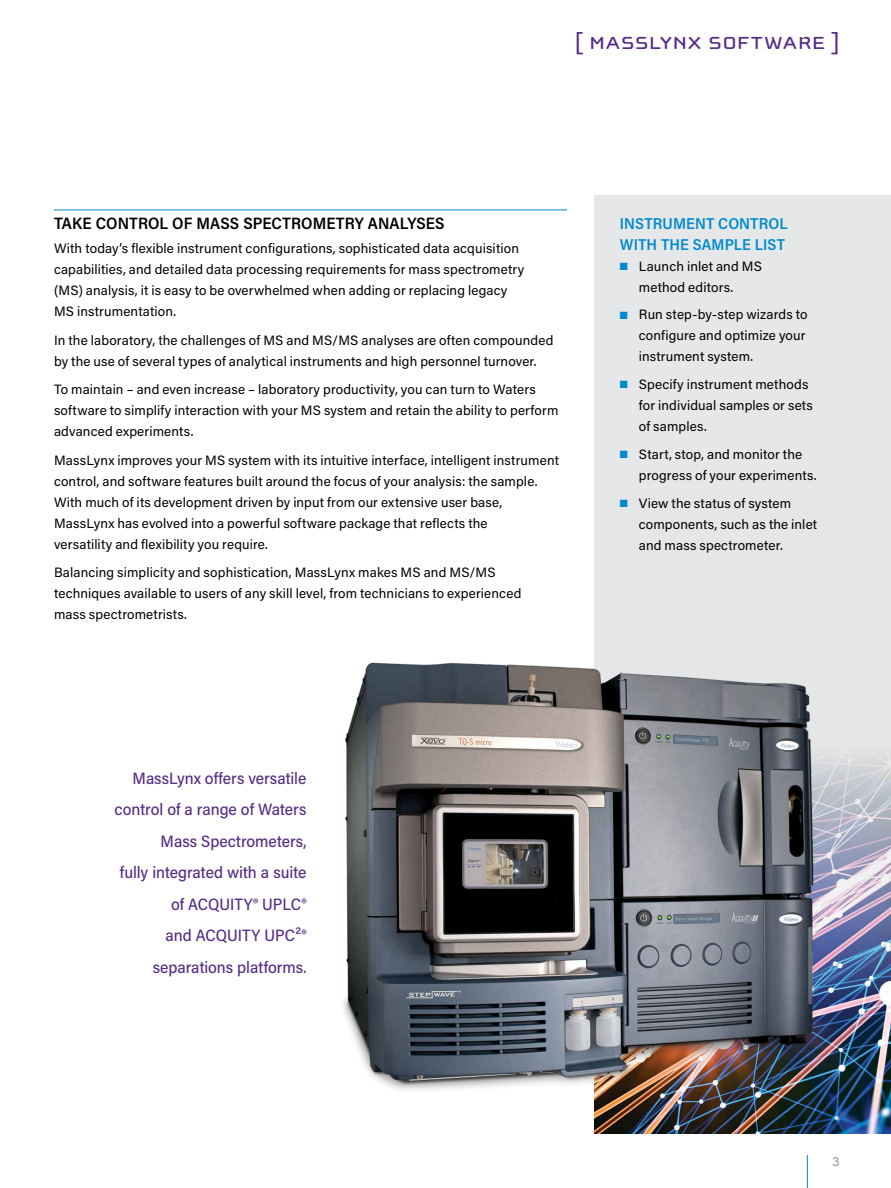
<style>
.page{position:relative;width:891px;height:1188px;background:#fff}
.page>*{position:absolute;margin:0;border:0;box-sizing:border-box;transform-origin:0 0}
.t1{font:25.5px "Cholla Unicase";letter-spacing:.025em;color:#562c85;scale:1.1 1}
.t2{font:500 16.5px/31.5px "Acumin Pro Semi Cond";color:#562c85;text-align:right}
.t3{font:600 16.5px "Acumin Pro Semi Cond";letter-spacing:.005em;color:#000}
.t4{font:600 15.75px/21px "Acumin Pro Semi Cond";letter-spacing:.005em;color:#008ace}
.t5{font:13.5px/21px "Acumin Pro";letter-spacing:.01em;color:#000}
.t6{font:13.5px "Acumin Pro";color:#939598}
.s1{color:#008ace}
</style>
<div class="page">
<hr style="left:807px;top:1155px;width:1px;height:33px;background:#008ace">
<hr style="left:54px;top:210px;width:513px;height:1px;background:#008ace">
<div style="left:594px;top:195px;width:297px;height:939px;background:#e6e7e8"></div>
<img style="left:594px;top:1109px;width:297px;height:25px">
<img style="left:343px;top:662px;width:548px;height:447px">
<h1 class="t1" style="left:574px;top:30px;width:243px">[ MASSLYNX SOFTWARE ]</h1>
<p class="t3" style="left:54px;top:212px;width:392px">TAKE CONTROL OF MASS SPECTROMETRY ANALYSES</p>
<p class="t5" style="left:54px;top:237px;width:472px">With today’s flexible instrument configurations, sophisticated data acquisition capabilities, and detailed data processing requirements for mass spectrometry (MS) analysis, it is easy to be overwhelmed when adding or replacing legacy MS instrumentation.</p>
<p class="t5" style="left:54px;top:329px;width:501px">In the laboratory, the challenges of MS and MS/MS analyses are often compounded by the use of several types of analytical instruments and high personnel turnover.</p>
<p class="t5" style="left:54px;top:378px;width:506px">To maintain – and even increase – laboratory productivity, you can turn to Waters software to simplify interaction with your MS system and retain the ability to perform advanced experiments.</p>
<p class="t5" style="left:54px;top:449px;width:507px">MassLynx improves your MS system with its intuitive interface, intelligent instrument control, and software features built around the focus of your analysis: the sample.<br>With much of its development driven by input from our extensive user base, MassLynx has evolved into a powerful software package that reflects the<br>versatility and flexibility you require.</p>
<p class="t5" style="left:54px;top:561px;width:469px">Balancing simplicity and sophistication, MassLynx makes MS and MS/MS techniques available to users of any skill level, from technicians to experienced mass spectrometrists.</p>
<p class="t2" style="left:115px;top:761px;width:193px">MassLynx offers versatile control of a range of Waters<br>Mass Spectrometers,<br>fully integrated with a suite of ACQUITY® UPLC®<br>and ACQUITY UPC²® separations platforms.</p>
<p class="t4" style="left:620px;top:212px;width:169px">INSTRUMENT CONTROL<br>WITH THE SAMPLE LIST</p>
<p class="t5" style="left:639px;top:255px;width:125px;text-indent:-19px"><span class="s1">■</span> Launch inlet and MS method editors.</p>
<p class="t5" style="left:639px;top:304px;width:170px;text-indent:-19px"><span class="s1">■</span> Run step-by-step wizards to configure and optimize your instrument system.</p>
<p class="t5" style="left:639px;top:373px;width:176px;text-indent:-19px"><span class="s1">■</span> Specify instrument methods for individual samples or sets of samples.</p>
<p class="t5" style="left:639px;top:443px;width:179px;text-indent:-19px"><span class="s1">■</span> Start, stop, and monitor the progress of your experiments.</p>
<p class="t5" style="left:639px;top:492px;width:180px;text-indent:-19px"><span class="s1">■</span> View the status of system components, such as the inlet and mass spectrometer.</p>
<p class="t6" style="left:832px;top:1151px;width:9px">3</p>
</div>
